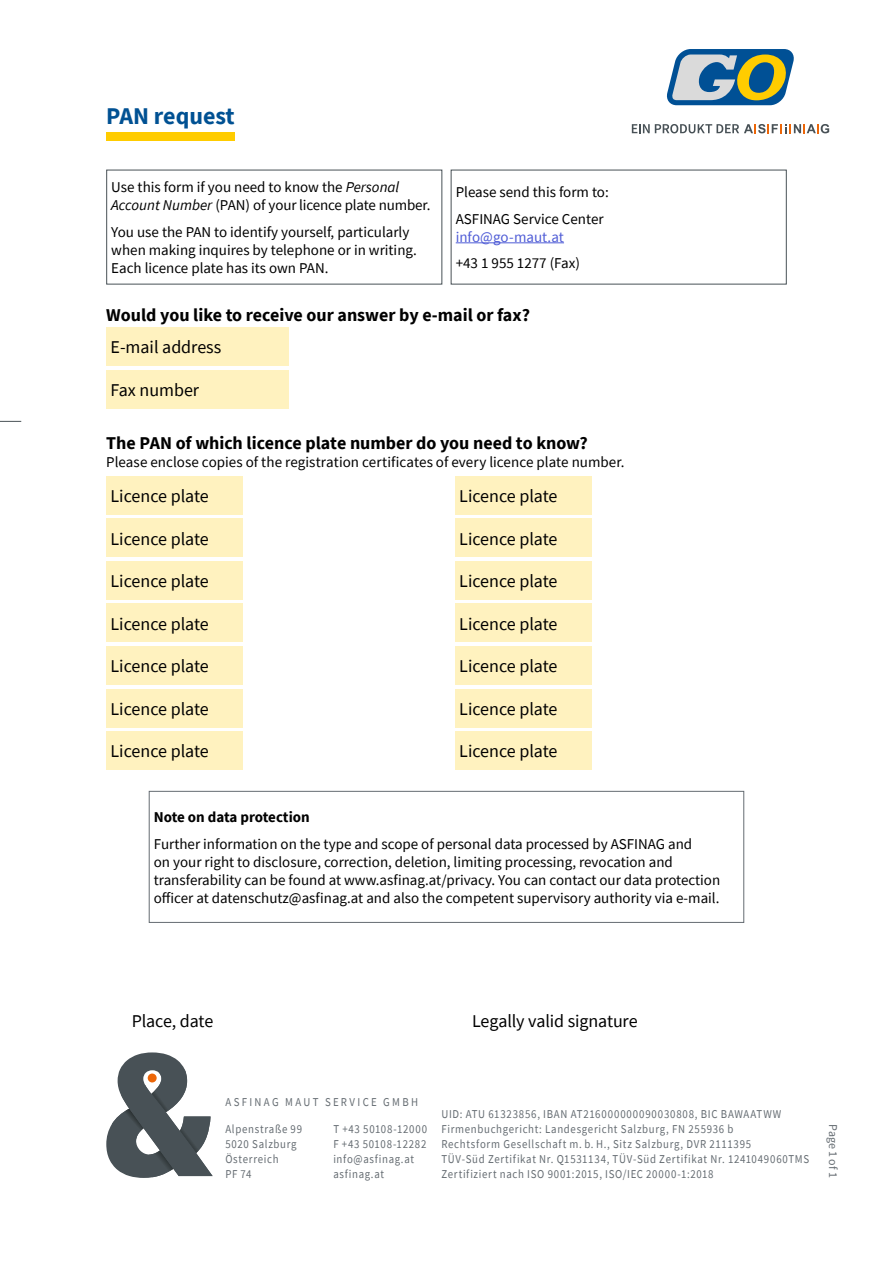
<style>
.page{position:relative;width:893px;height:1263px;background:#fff}
.page>*{position:absolute;margin:0;border:0;box-sizing:border-box;transform-origin:0 0}
.Einf__Abs{font:700 24px "Source Sans Pro";color:#005193}
.Einf__Abs-2{font:18px "Source Sans Pro";color:#000}
.Einf__Abs-3{font:700 18px "Source Sans Pro";color:#000}
.Einf__Abs-4{font:15px/18px "Source Sans Pro";color:#000}
.Einf__Abs-5{font:700 15px "Source Sans Pro";letter-spacing:-.005em;color:#000}
.t1{font:12px "Source Sans Pro";letter-spacing:.065em;color:#656c72;scale:.9 1}
.t2{font:12px "Source Sans Pro";letter-spacing:.215em;color:#656c72;scale:.9 1}
.t3{font:12px "Source Sans Pro";letter-spacing:.065em;color:#656c72}
.s1{font-style:italic}
.s2{color:#4f5cd6}
</style>
<div class="page">
<svg style="left:106px;top:1052px;width:107px;height:126px"></svg>
<div style="left:148px;top:1073px;width:9px;height:9px;background:#ec6608;border-radius:50%"></div>
<div style="left:106px;top:132px;width:128px;height:8px;background:#fc0"></div>
<hr style="left:456px;top:242px;width:108px;height:1px;background:#4f5cd6">
<div style="left:149px;top:791px;width:595px;height:132px;border:1px solid #656c72"></div>
<div style="left:106px;top:327px;width:183px;height:39px;background:#fff2bf"></div>
<div style="left:106px;top:370px;width:183px;height:38px;background:#fff2bf"></div>
<div style="left:106px;top:519px;width:136px;height:38px;background:#fff2bf"></div>
<div style="left:106px;top:476px;width:136px;height:38px;background:#fff2bf"></div>
<div style="left:106px;top:561px;width:136px;height:39px;background:#fff2bf"></div>
<div style="left:455px;top:519px;width:136px;height:38px;background:#fff2bf"></div>
<div style="left:455px;top:476px;width:136px;height:38px;background:#fff2bf"></div>
<div style="left:455px;top:561px;width:136px;height:39px;background:#fff2bf"></div>
<div style="left:106px;top:604px;width:136px;height:38px;background:#fff2bf"></div>
<div style="left:455px;top:604px;width:136px;height:38px;background:#fff2bf"></div>
<div style="left:106px;top:646px;width:136px;height:39px;background:#fff2bf"></div>
<div style="left:455px;top:646px;width:136px;height:39px;background:#fff2bf"></div>
<div style="left:106px;top:689px;width:136px;height:38px;background:#fff2bf"></div>
<div style="left:455px;top:689px;width:136px;height:38px;background:#fff2bf"></div>
<div style="left:106px;top:731px;width:136px;height:39px;background:#fff2bf"></div>
<div style="left:455px;top:731px;width:136px;height:39px;background:#fff2bf"></div>
<svg style="left:667px;top:49px;width:127px;height:56px;background:#789798"></svg>
<svg style="left:632px;top:124px;width:197px;height:9px"></svg>
<svg style="left:0;top:421px;width:21px;height:1px"></svg>
<p class="Einf__Abs" style="left:106px;top:100px;width:130px">PAN request</p>
<p class="Einf__Abs-4" style="left:111px;top:178px;width:321px">Use this form if you need to know the <span class="s1">Personal<br>Account Number</span> (PAN) of your licence plate number.</p>
<p class="Einf__Abs-4" style="left:111px;top:223px;width:307px">You use the PAN to identify yourself, particularly when making inquires by telephone or in writing.<br>Each licence plate has its own PAN.</p>
<p class="Einf__Abs-4" style="left:456px;top:183px;width:155px">Please send this form to:</p>
<p class="Einf__Abs-4" style="left:456px;top:210px;width:149px">ASFINAG Service Center <span class="s2">info@go-maut.at</span></p>
<p class="Einf__Abs-4" style="left:456px;top:254px;width:126px">+43 1 955 1277 (Fax)</p>
<p class="Einf__Abs-3" style="left:106px;top:303px;width:425px">Would you like to receive our answer by e-mail or fax?</p>
<p class="Einf__Abs-2" style="left:111px;top:336px;width:112px">E-mail address</p>
<p class="Einf__Abs-2" style="left:111px;top:378px;width:90px">Fax number</p>
<p class="Einf__Abs-3" style="left:106px;top:430px;width:483px">The PAN of which licence plate number do you need to know?</p>
<p class="Einf__Abs-4" style="left:106px;top:452px;width:520px">Please enclose copies of the registration certificates of every licence plate number.</p>
<p class="Einf__Abs-2" style="left:111px;top:485px;width:100px">Licence plate</p>
<p class="Einf__Abs-2" style="left:459px;top:485px;width:100px">Licence plate</p>
<p class="Einf__Abs-2" style="left:111px;top:527px;width:100px">Licence plate</p>
<p class="Einf__Abs-2" style="left:459px;top:527px;width:100px">Licence plate</p>
<p class="Einf__Abs-2" style="left:111px;top:570px;width:100px">Licence plate</p>
<p class="Einf__Abs-2" style="left:459px;top:570px;width:100px">Licence plate</p>
<p class="Einf__Abs-2" style="left:111px;top:612px;width:100px">Licence plate</p>
<p class="Einf__Abs-2" style="left:459px;top:612px;width:100px">Licence plate</p>
<p class="Einf__Abs-2" style="left:111px;top:655px;width:100px">Licence plate</p>
<p class="Einf__Abs-2" style="left:459px;top:655px;width:100px">Licence plate</p>
<p class="Einf__Abs-2" style="left:111px;top:697px;width:100px">Licence plate</p>
<p class="Einf__Abs-2" style="left:459px;top:697px;width:100px">Licence plate</p>
<p class="Einf__Abs-2" style="left:111px;top:740px;width:100px">Licence plate</p>
<p class="Einf__Abs-2" style="left:459px;top:740px;width:100px">Licence plate</p>
<p class="Einf__Abs-5" style="left:154px;top:807px;width:157px">Note on data protection</p>
<p class="Einf__Abs-4" style="left:154px;top:835px;width:568px">Further information on the type and scope of personal data processed by ASFINAG and<br>on your right to disclosure, correction, deletion, limiting processing, revocation and transferability can be found at www.asfinag.at/privacy. You can contact our data protection officer at datenschutz@asfinag.at and also the competent supervisory authority via e-mail.</p>
<p class="Einf__Abs-2" style="left:132px;top:1010px;width:83px">Place, date</p>
<p class="Einf__Abs-2" style="left:472px;top:1010px;width:167px">Legally valid signature</p>
<p class="t2" style="left:225px;top:1094px;width:216px">ASFINAG MAUT SERVICE GMBH</p>
<p class="t1" style="left:441px;top:1106px;width:379px">UID: ATU 61323856, IBAN AT216000000090030808, BIC BAWAATWW</p>
<p class="t1" style="left:225px;top:1121px;width:87px">Alpenstraße 99</p>
<p class="t1" style="left:333px;top:1121px;width:446px">T +43 50108-12000 Firmenbuchgericht: Landesgericht Salzburg, FN 255936 b</p>
<p class="t1" style="left:225px;top:1136px;width:81px">5020 Salzburg</p>
<p class="t1" style="left:333px;top:1136px;width:466px">F +43 50108-12282 Rechtsform Gesellschaft m. b. H., Sitz Salzburg, DVR 2111395</p>
<p class="t1" style="left:225px;top:1151px;width:61px">Österreich</p>
<p class="t1" style="left:333px;top:1151px;width:91px">info@asfinag.at</p>
<p class="t1" style="left:441px;top:1151px;width:410px">TÜV-Süd Zertifikat Nr. Q1531134, TÜV-Süd Zertifikat Nr. 1241049060TMS</p>
<p class="t1" style="left:225px;top:1166px;width:31px">PF 74</p>
<p class="t1" style="left:333px;top:1166px;width:58px">asfinag.at</p>
<p class="t1" style="left:441px;top:1166px;width:304px">Zertifiziert nach ISO 9001:2015, ISO/IEC 20000-1:2018</p>
<p class="t3" style="left:841px;top:1123px;width:56px;rotate:90deg">Page 1 of 1</p>
</div>
